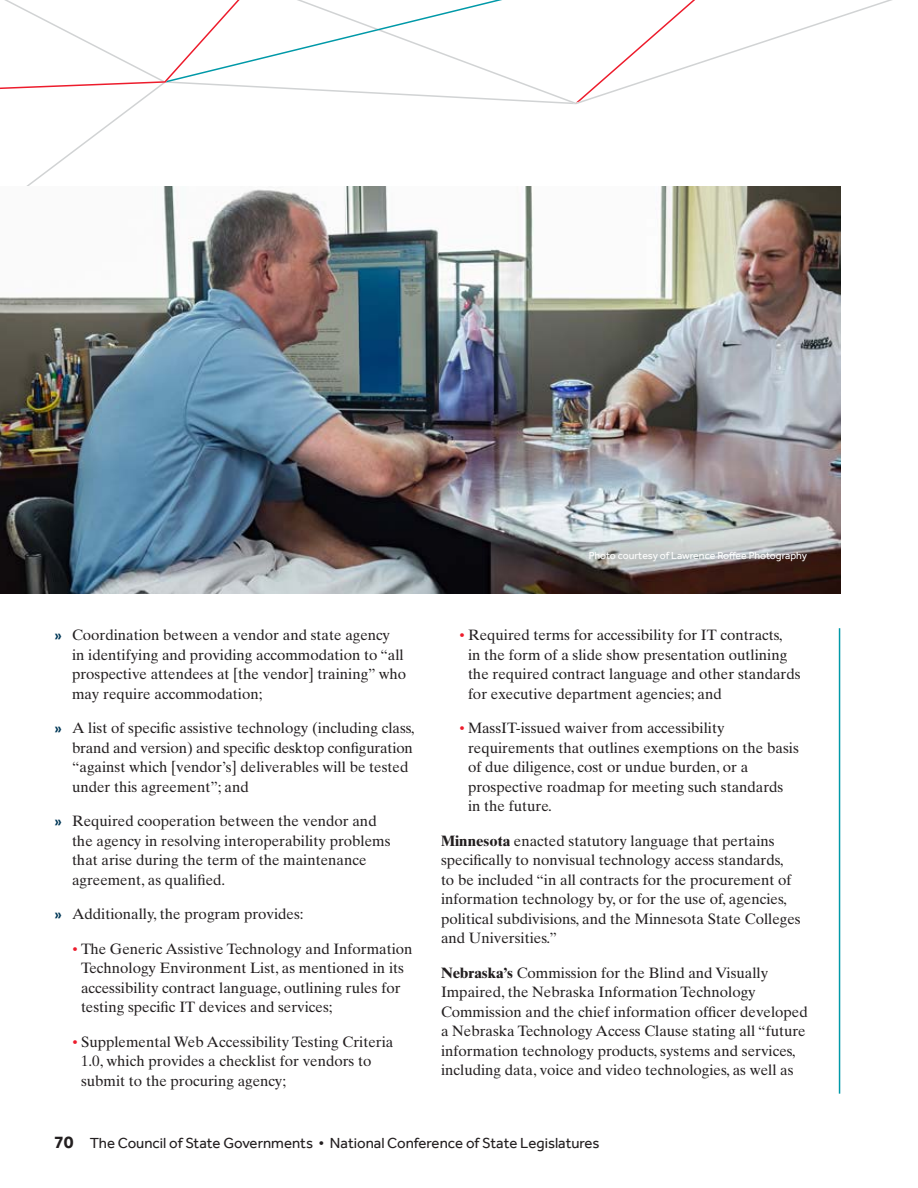
<style>
.page{position:relative;width:918px;height:1188px;background:#fff}
.page>*{position:absolute;margin:0;border:0;box-sizing:border-box;transform-origin:0 0}
.Body{font:15px/19.5px "Times Ten LT";color:#231f20}
.t1{font:15px "Effra";color:#231f20}
.t2{font:10.5px "Effra";color:#fff}
.s1{font-family:"Effra";font-weight:500;color:#003857}
.s2{font-family:"Effra";color:#ed1c2c}
.s3{font-weight:700}
.s4{font-weight:700;font-size:18px}
</style>
<div class="page">
<svg style="left:710px;top:0;width:182px;height:60px"></svg>
<svg style="left:0;top:0;width:710px;height:186px"></svg>
<hr style="left:839px;top:628px;width:1px;height:466px;background:#0099a8">
<img style="left:0;top:186px;width:840px;height:408px">
<p class="t2" style="left:589px;top:549px;width:220px">Photo courtesy of Lawrence Roffee Photography</p>
<p class="Body" style="left:72px;top:625px;width:336px;text-indent:-18px"><span class="s1">»</span> Coordination between a vendor and state agency in identifying and providing accommodation to “all prospective attendees at [the vendor] training” who may require accommodation;</p>
<p class="Body" style="left:72px;top:718px;width:344px;text-indent:-18px"><span class="s1">»</span> A list of specific assistive technology (including class, brand and version) and specific desktop configuration “against which [vendor’s] deliverables will be tested under this agreement”; and</p>
<p class="Body" style="left:72px;top:811px;width:320px;text-indent:-18px"><span class="s1">»</span> Required cooperation between the vendor and the agency in resolving interoperability problems that arise during the term of the maintenance agreement, as qualified.</p>
<p class="Body" style="left:54px;top:904px;width:251px"><span class="s1">»</span> Additionally, the program provides:</p>
<p class="Body" style="left:81px;top:939px;width:333px;text-indent:-9px"><span class="s2">•</span> The Generic Assistive Technology and Information Technology Environment List, as mentioned in its accessibility contract language, outlining rules for testing specific IT devices and services;</p>
<p class="Body" style="left:81px;top:1032px;width:314px;text-indent:-9px"><span class="s2">•</span> Supplemental Web Accessibility Testing Criteria<br>1.0, which provides a checklist for vendors to submit to the procuring agency;</p>
<p class="Body" style="left:468px;top:625px;width:334px;text-indent:-9px"><span class="s2">•</span> Required terms for accessibility for IT contracts,<br>in the form of a slide show presentation outlining the required contract language and other standards for executive department agencies; and</p>
<p class="Body" style="left:468px;top:718px;width:332px;text-indent:-9px"><span class="s2">•</span> MassIT-issued waiver from accessibility requirements that outlines exemptions on the basis of due diligence, cost or undue burden, or a prospective roadmap for meeting such standards in the future.</p>
<p class="Body" style="left:441px;top:831px;width:361px"><span class="s3">Minnesota</span> enacted statutory language that pertains specifically to nonvisual technology access standards,<br>to be included “in all contracts for the procurement of information technology by, or for the use of, agencies, political subdivisions, and the Minnesota State Colleges and Universities.”</p>
<p class="Body" style="left:441px;top:963px;width:368px"><span class="s3">Nebraska’s</span> Commission for the Blind and Visually Impaired, the Nebraska Information Technology Commission and the chief information officer developed a Nebraska Technology Access Clause stating all “future information technology products, systems and services, including data, voice and video technologies, as well as</p>
<p class="t1" style="left:54px;top:1135px;width:547px"><span class="s4">70</span> The Council of State Governments • National Conference of State Legislatures</p>
</div>
